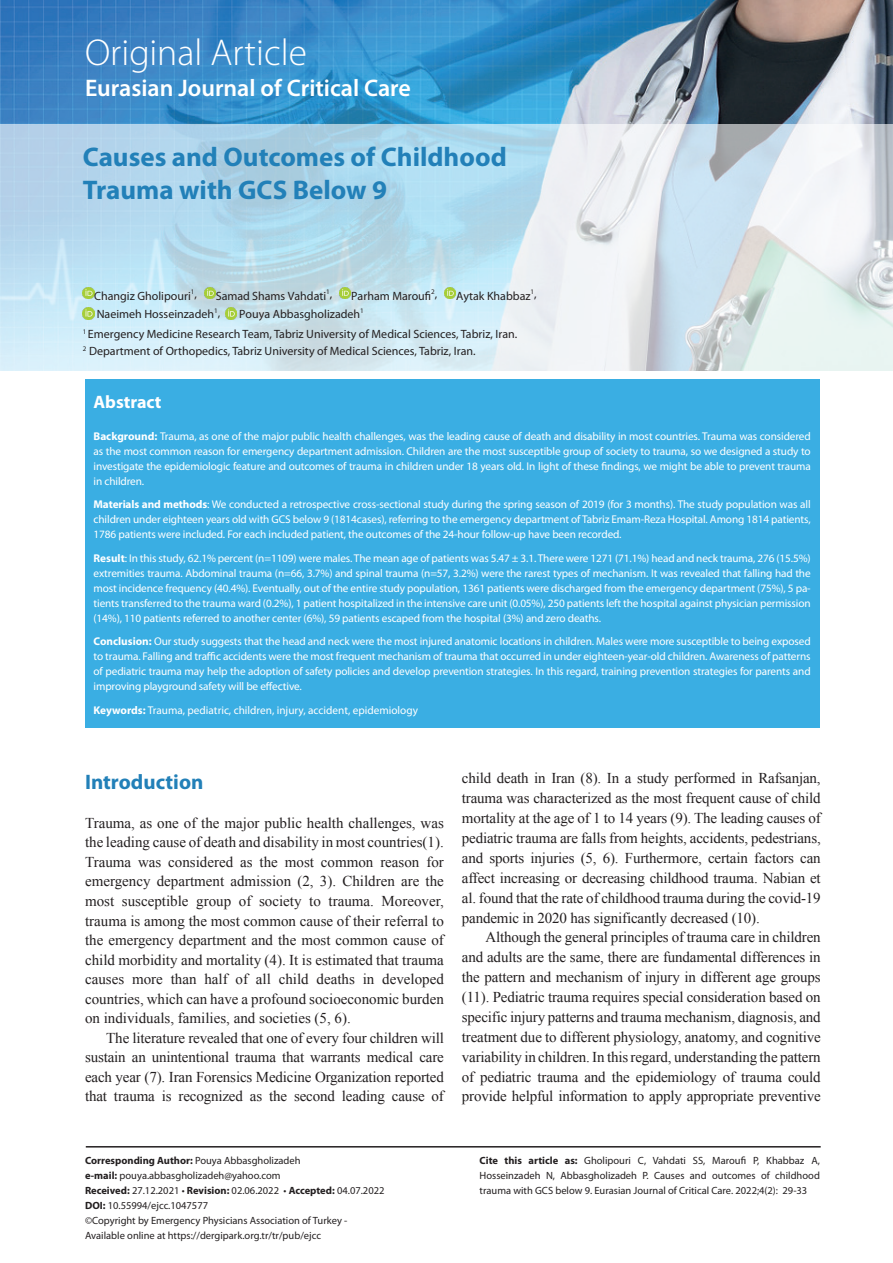
<style>
.page{position:relative;width:893px;height:1263px;background:#fff}
.page>*{position:absolute;margin:0;border:0;box-sizing:border-box;transform-origin:0 0}
.t1{font:300 37.5px "Myriad Pro";color:#fff}
.t2{font:700 27px "Myriad Pro";color:#2280b8}
.t3{font:600 24px "Myriad Pro";color:#fff}
.t4{font:700 21px "Myriad Pro";color:#2280b8}
.t5{font:700 18px "Myriad Pro";color:#fff}
.t6{font:15px/19.5px "Times New Roman";letter-spacing:-.01em;color:#231f20;text-align:justify}
.t7{font:12px/17.7px "Myriad Pro";color:#231f20}
.t8{font:11.25px/15px "Myriad Pro";letter-spacing:-.01em;color:#fff;text-align:justify}
.t9{font:10.5px/15px "Myriad Pro";color:#231f20;text-align:justify}
.t10{font:700 10.5px "Myriad Pro";color:#231f20}
.t11{font:7.05px "Myriad Pro";color:#231f20}
.s1{font-size:12px}
.s2{font-weight:700}
.s3{font-weight:400}
</style>
<div class="page">
<img style="left:0;top:0;width:893px;height:124px">
<hr style="left:86px;top:1146px;width:735px;height:1px;background:#231f20">
<div style="left:86px;top:380px;width:734px;height:348px;background:#3aaee3"></div>
<svg style="left:0;top:124px;width:893px;height:247px;background:#cbe1ed"></svg>
<svg style="left:83px;top:287px;width:11px;height:11px"></svg>
<svg style="left:205px;top:287px;width:11px;height:11px"></svg>
<svg style="left:340px;top:287px;width:11px;height:11px"></svg>
<svg style="left:444px;top:287px;width:11px;height:11px"></svg>
<svg style="left:83px;top:308px;width:11px;height:11px"></svg>
<svg style="left:225px;top:308px;width:12px;height:11px"></svg>
<p class="t1" style="left:85px;top:32px;width:223px">Original Article</p>
<p class="t3" style="left:85px;top:72px;width:327px">Eurasian Journal of Critical Care</p>
<p class="t2" style="left:83px;top:139px;width:425px">Causes and Outcomes of Childhood</p>
<p class="t2" style="left:83px;top:172px;width:306px">Trauma with GCS Below 9</p>
<p class="t7" style="left:94px;top:287px;width:98px">Changiz Gholipouri</p>
<p class="t11" style="left:191px;top:288px;width:8px">1<span class="s1">,</span></p>
<p class="t7" style="left:216px;top:287px;width:112px">Samad Shams Vahdati</p>
<p class="t11" style="left:326px;top:288px;width:8px">1<span class="s1">,</span></p>
<p class="t7" style="left:351px;top:287px;width:81px">Parham Maroufi</p>
<p class="t11" style="left:431px;top:288px;width:8px">2<span class="s1">,</span></p>
<p class="t7" style="left:456px;top:287px;width:76px">Aytak Khabbaz</p>
<p class="t11" style="left:531px;top:288px;width:8px">1<span class="s1">,</span></p>
<p class="t7" style="left:97px;top:305px;width:119px">Naeimeh Hosseinzadeh</p>
<p class="t11" style="left:214px;top:306px;width:8px">1<span class="s1">,</span></p>
<p class="t7" style="left:239px;top:305px;width:123px">Pouya Abbasgholizadeh</p>
<p class="t11" style="left:360px;top:306px;width:5px">1</p>
<p class="t7" style="left:83px;top:324px;width:436px"><sup>1</sup> Emergency Medicine Research Team, Tabriz University of Medical Sciences, Tabriz, Iran.<br><sup>2</sup> Department of Orthopedics, Tabriz University of Medical Sciences, Tabriz, Iran.</p>
<p class="t5" style="left:94px;top:390px;width:70px">Abstract</p>
<p class="t8" style="left:94px;top:428px;width:719px"><span class="s2">Background:</span> Trauma, as one of the major public health challenges, was the leading cause of death and disability in most countries. Trauma was considered as the most common reason for emergency department admission. Children are the most susceptible group of society to trauma, so we designed a study to investigate the epidemiologic feature and outcomes of trauma in children under 18 years old. In light of these findings, we might be able to prevent trauma in children.</p>
<p class="t8" style="left:94px;top:497px;width:719px"><span class="s2">Materials and methods</span>: We conducted a retrospective cross-sectional study during the spring season of 2019 (for 3 months). The study population was all children under eighteen years old with GCS below 9 (1814cases), referring to the emergency department of Tabriz Emam-Reza Hospital. Among 1814 patients, 1786 patients were included. For each included patient, the outcomes of the 24-hour follow-up have been recorded.</p>
<p class="t8" style="left:94px;top:550px;width:719px"><span class="s2">Result</span>: In this study, 62.1% percent (n=1109) were males. The mean age of patients was 5.47 ± 3.1. There were 1271 (71.1%) head and neck trauma, 276 (15.5%) extremities trauma. Abdominal trauma (n=66, 3.7%) and spinal trauma (n=57, 3.2%) were the rarest types of mechanism. It was revealed that falling had the most incidence frequency (40.4%). Eventually, out of the entire study population, 1361 patients were discharged from the emergency department (75%), 5 pa&shy;tients transferred to the trauma ward (0.2%), 1 patient hospitalized in the intensive care unit (0.05%), 250 patients left the hospital against physician permission (14%), 110 patients referred to another center (6%), 59 patients escaped from the hospital (3%) and zero deaths.</p>
<p class="t8" style="left:94px;top:634px;width:719px"><span class="s2">Conclusion:</span> Our study suggests that the head and neck were the most injured anatomic locations in children. Males were more susceptible to being exposed to trauma. Falling and traffic accidents were the most frequent mechanism of trauma that occurred in under eighteen-year-old children. Awareness of patterns of pediatric trauma may help the adoption of safety policies and develop prevention strategies. In this regard, training prevention strategies for parents and improving playground safety will be effective.</p>
<p class="t8" style="left:94px;top:702px;width:326px"><span class="s2">Keywords:</span> Trauma, pediatric, children, injury, accident, epidemiology</p>
<p class="t4" style="left:85px;top:768px;width:120px">Introduction</p>
<p class="t6" style="left:85px;top:813px;width:360px">Trauma, as one of the major public health challenges, was the leading cause of death and disability in most countries(1).<br>Trauma was considered as the most common reason for emergency department admission (2, 3). Children are the most susceptible group of society to trauma. Moreover, trauma is among the most common cause of their referral to the emergency department and the most common cause of child morbidity and mortality (4). It is estimated that trauma causes more than half of all child deaths in developed countries, which can have a profound socioeconomic burden on individuals, families, and societies (5, 6).</p>
<p class="t6" style="left:85px;top:1028px;width:360px;text-indent:21px">The literature revealed that one of every four children will sustain an unintentional trauma that warrants medical care each year (7). Iran Forensics Medicine Organization reported that trauma is recognized as the second leading cause of</p>
<p class="t6" style="left:462px;top:768px;width:360px;line-height:20px">child death in Iran (8). In a study performed in Rafsanjan, trauma was characterized as the most frequent cause of child mortality at the age of 1 to 14 years (9). The leading causes of pediatric trauma are falls from heights, accidents, pedestrians, and sports injuries (5, 6). Furthermore, certain factors can affect increasing or decreasing childhood trauma. Nabian et al. found that the rate of childhood trauma during the covid-19 pandemic in 2020 has significantly decreased (10).</p>
<p class="t6" style="left:462px;top:927px;width:360px;text-indent:23px">Although the general principles of trauma care in children and adults are the same, there are fundamental differences in the pattern and mechanism of injury in different age groups (11). Pediatric trauma requires special consideration based on specific injury patterns and trauma mechanism, diagnosis, and treatment due to different physiology, anatomy, and cognitive variability in children. In this regard, understanding the pattern of pediatric trauma and the epidemiology of trauma could provide helpful information to apply appropriate preventive</p>
<p class="t10" style="left:85px;top:1154px;width:217px">Corresponding Author: <span class="s3">Pouya Abbasgholizadeh</span></p>
<p class="t9" style="left:85px;top:1168px;width:197px"><span class="s2">e-mail:</span> pouya.abbasgholizadeh@yahoo.com</p>
<p class="t9" style="left:85px;top:1183px;width:301px"><span class="s2">Received:</span> 27.12.2021 • <span class="s2">Revision:</span> 02.06.2022 • <span class="s2">Accepted:</span> 04.07.2022</p>
<p class="t9" style="left:85px;top:1198px;width:125px"><span class="s2">DOI:</span> 10.55994/ejcc.1047577</p>
<p class="t9" style="left:85px;top:1213px;width:264px">©Copyright by Emergency Physicians Association of Turkey -</p>
<p class="t9" style="left:85px;top:1228px;width:238px">Available online at https://dergipark.org.tr/tr/pub/ejcc</p>
<p class="t9" style="left:480px;top:1153px;width:342px"><span class="s2">Cite this article as:</span> Gholipouri C, Vahdati SS, Maroufi P, Khabbaz A, Hosseinzadeh N, Abbasgholizadeh P. Causes and outcomes of childhood trauma with GCS below 9. Eurasian Journal of Critical Care. 2022;4(2): 29-33</p>
</div>
